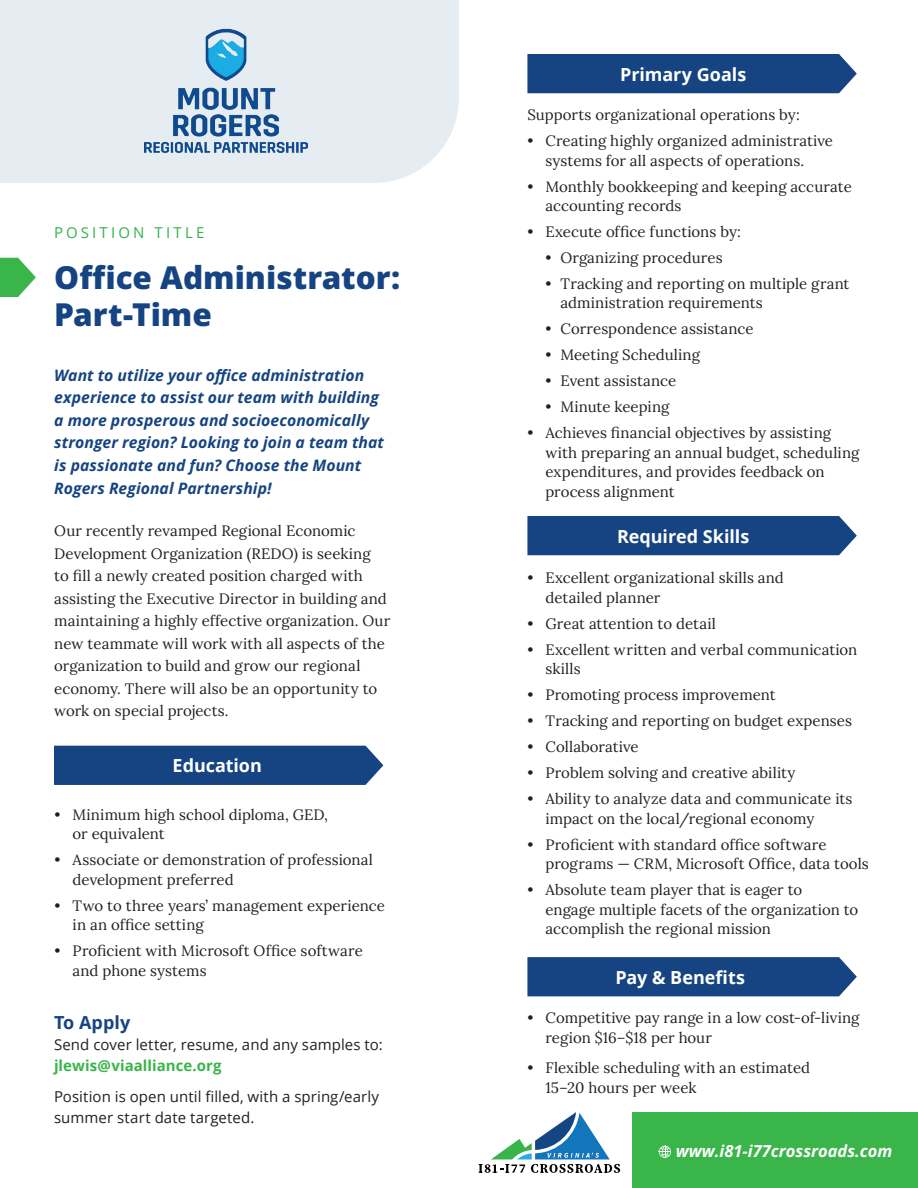
<style>
.page{position:relative;width:918px;height:1188px;background:#fff}
.page>*{position:absolute;margin:0;border:0;box-sizing:border-box;transform-origin:0 0}
.t1{font:800 31.5px/37.5px "Open Sans";color:#164482}
.t2{font:700 18px "Open Sans";letter-spacing:-.005em;color:#fff}
.t3{font:700 18px "Open Sans";color:#164482}
.t4{font:italic 700 16.5px "Open Sans";color:#fff}
.t5{font:italic 700 15.75px/22.5px "Open Sans";letter-spacing:.005em;color:#164482}
.t6{font:15px/19.5px "Lora";letter-spacing:.005em;color:#231f20}
.t7{font:15px/21px "Open Sans";letter-spacing:.005em;color:#231f20}
.t8{font:700 15px "Open Sans";letter-spacing:.005em;color:#3ab54a}
.t9{font:15px "Open Sans";letter-spacing:.21em;color:#36b24a}
</style>
<div class="page">
<div style="left:633px;top:1112px;width:285px;height:76px;background:#3ab54a"></div>
<div style="left:0;top:0;width:459px;height:183px;background:#e5edf3"></div>
<img style="left:144px;top:22px;width:163px;height:138px">
<div style="left:54px;top:746px;width:329px;height:39px;background:#164482"></div>
<svg style="left:0;top:258px;width:36px;height:39px"></svg>
<svg style="left:659px;top:1146px;width:12px;height:12px"></svg>
<div style="left:527px;top:54px;width:330px;height:39px;background:#164482"></div>
<div style="left:527px;top:516px;width:330px;height:39px;background:#164482"></div>
<svg style="left:479px;top:1112px;width:141px;height:61px"></svg>
<div style="left:527px;top:957px;width:330px;height:39px;background:#164482"></div>
<p class="t9" style="left:54px;top:222px;width:152px">POSITION TITLE</p>
<h1 class="t1" style="left:54px;top:258px;width:348px">Office Administrator:<br>Part-Time</h1>
<p class="t5" style="left:54px;top:363px;width:331px">Want to utilize your office administration experience to assist our team with building a more prosperous and socioeconomically stronger region? Looking to join a team that is passionate and fun? Choose the Mount Rogers Regional Partnership!</p>
<p class="t6" style="left:54px;top:519px;width:337px;line-height:22.5px">Our recently revamped Regional Economic Development Organization (REDO) is seeking<br>to fill a newly created position charged with assisting the Executive Director in building and maintaining a highly effective organization. Our new teammate will work with all aspects of the organization to build and grow our regional economy. There will also be an opportunity to work on special projects.</p>
<p class="t2" style="left:173px;top:753px;width:91px">Education</p>
<p class="t6" style="left:73px;top:804px;width:257px;text-indent:-18px">• Minimum high school diploma, GED, or equivalent</p>
<p class="t6" style="left:73px;top:849px;width:302px;text-indent:-18px">• Associate or demonstration of professional development preferred</p>
<p class="t6" style="left:73px;top:894px;width:314px;text-indent:-18px">• Two to three years’ management experience in an office setting</p>
<p class="t6" style="left:73px;top:940px;width:292px;text-indent:-18px">• Proficient with Microsoft Office software and phone systems</p>
<p class="t3" style="left:54px;top:1010px;width:78px">To Apply</p>
<p class="t7" style="left:54px;top:1033px;width:330px">Send cover letter, resume, and any samples to:</p>
<p class="t8" style="left:54px;top:1055px;width:169px">jlewis@viaalliance.org</p>
<p class="t7" style="left:54px;top:1086px;width:327px">Position is open until filled, with a spring/early summer start date targeted.</p>
<p class="t2" style="left:620px;top:61px;width:128px">Primary Goals</p>
<p class="t6" style="left:527px;top:104px;width:274px">Supports organizational operations by:</p>
<p class="t6" style="left:545px;top:130px;width:289px;text-indent:-18px">• Creating highly organized administrative systems for all aspects of operations.</p>
<p class="t6" style="left:545px;top:175px;width:308px;text-indent:-18px">• Monthly bookkeeping and keeping accurate accounting records</p>
<p class="t6" style="left:527px;top:221px;width:215px">• Execute office functions by:</p>
<p class="t6" style="left:545px;top:247px;width:179px">• Organizing procedures</p>
<p class="t6" style="left:560px;top:273px;width:290px;text-indent:-15px">• Tracking and reporting on multiple grant administration requirements</p>
<p class="t6" style="left:545px;top:318px;width:210px">• Correspondence assistance</p>
<p class="t6" style="left:545px;top:344px;width:156px">• Meeting Scheduling</p>
<p class="t6" style="left:545px;top:370px;width:132px">• Event assistance</p>
<p class="t6" style="left:545px;top:396px;width:126px">• Minute keeping</p>
<p class="t6" style="left:545px;top:422px;width:316px;text-indent:-18px">• Achieves financial objectives by assisting with preparing an annual budget, scheduling expenditures, and provides feedback on process alignment</p>
<p class="t2" style="left:617px;top:523px;width:134px">Required Skills</p>
<p class="t6" style="left:545px;top:567px;width:240px;text-indent:-18px">• Excellent organizational skills and detailed planner</p>
<p class="t6" style="left:527px;top:613px;width:190px">• Great attention to detail</p>
<p class="t6" style="left:545px;top:639px;width:313px;text-indent:-18px">• Excellent written and verbal communication skills</p>
<p class="t6" style="left:527px;top:684px;width:250px">• Promoting process improvement</p>
<p class="t6" style="left:527px;top:710px;width:326px">• Tracking and reporting on budget expenses</p>
<p class="t6" style="left:527px;top:736px;width:113px">• Collaborative</p>
<p class="t6" style="left:527px;top:762px;width:269px">• Problem solving and creative ability</p>
<p class="t6" style="left:545px;top:788px;width:309px;text-indent:-18px">• Ability to analyze data and communicate its impact on the local/regional economy</p>
<p class="t6" style="left:545px;top:834px;width:325px;text-indent:-18px">• Proficient with standard office software programs — CRM, Microsoft Office, data tools</p>
<p class="t6" style="left:545px;top:879px;width:314px;text-indent:-18px">• Absolute team player that is eager to<br>engage multiple facets of the organization to accomplish the regional mission</p>
<p class="t2" style="left:616px;top:964px;width:131px">Pay &amp; Benefits</p>
<p class="t6" style="left:545px;top:1007px;width:316px;text-indent:-18px">• Competitive pay range in a low cost-of-living region $16–$18 per hour</p>
<p class="t6" style="left:545px;top:1057px;width:266px;text-indent:-18px">• Flexible scheduling with an estimated<br>15–20 hours per week</p>
<p class="t4" style="left:676px;top:1140px;width:218px">www.i81-i77crossroads.com</p>
</div>
